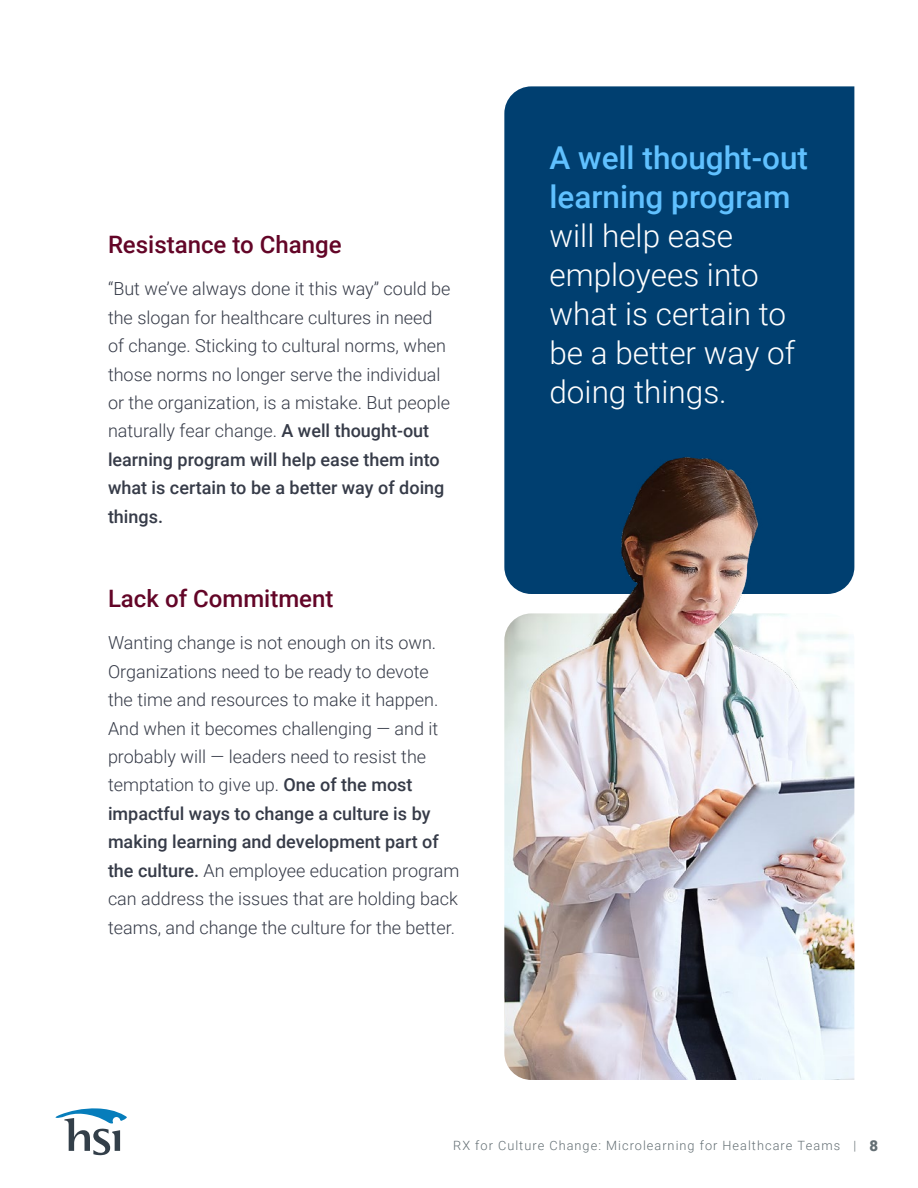
<style>
.page{position:relative;width:918px;height:1188px;background:#fff}
.page>*{position:absolute;margin:0;border:0;box-sizing:border-box;transform-origin:0 0}
.t1{font:300 31.5px/39px "Roboto";color:#fff}
.t2{font:500 31.5px/39px "Roboto";color:#60c1ff}
.t3{font:500 24px "Roboto";color:#630527}
.t4{font:300 18px/28.5px "Roboto";color:#363b48}
.t5{font:300 12.75px "Roboto";letter-spacing:.08em;color:#646f74}
.s1{font-weight:500}
.s2{font-weight:900;font-size:15px}
</style>
<div class="page">
<svg style="left:55px;top:1108px;width:72px;height:47px"></svg>
<img style="left:504px;top:618px;width:350px;height:462px">
<div style="left:504px;top:86px;width:350px;height:508px;background:#003f70"></div>
<img style="left:517px;top:454px;width:303px;height:237px">
<h2 class="t3" style="left:108px;top:228px;width:235px">Resistance to Change</h2>
<p class="t4" style="left:108px;top:274px;width:344px">“But we’ve always done it this way” could be the slogan for healthcare cultures in need of change. Sticking to cultural norms, when those norms no longer serve the individual or the organization, is a mistake. But people naturally fear change. <span class="s1">A well thought-out learning program will help ease them into what is certain to be a better way of doing things.</span></p>
<h2 class="t3" style="left:108px;top:582px;width:227px">Lack of Commitment</h2>
<p class="t4" style="left:108px;top:628px;width:353px">Wanting change is not enough on its own.<br>Organizations need to be ready to devote<br>the time and resources to make it happen.<br>And when it becomes challenging — and it probably will — leaders need to resist the temptation to give up. <span class="s1">One of the most impactful ways to change a culture is by making learning and development part of the culture.</span> An employee education program can address the issues that are holding back teams, and change the culture for the better.</p>
<h1 class="t2" style="left:549px;top:137px;width:260px">A well thought-out learning program</h1>
<h1 class="t1" style="left:549px;top:215px;width:247px">will help ease employees into what is certain to be a better way of doing things.</h1>
<p class="t5" style="left:453px;top:1136px;width:426px">RX for Culture Change: Microlearning for Healthcare Teams | <span class="s2">8</span></p>
</div>
